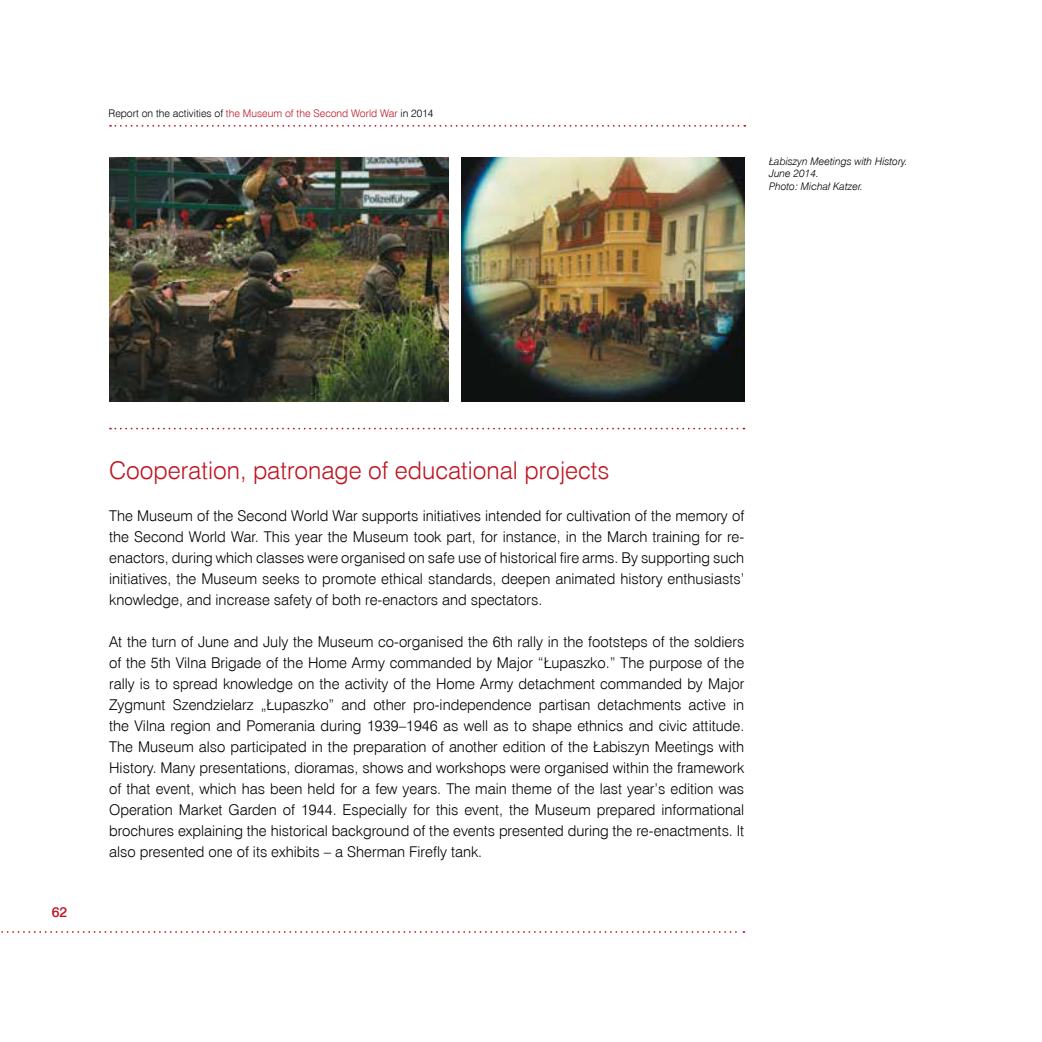
<style>
.page{position:relative;width:1042px;height:1042px;background:#fff}
.page>*{position:absolute;margin:0;border:0;box-sizing:border-box;transform-origin:0 0}
.t1{font:24.5px "Swis 721 Lt EU Normal";color:#be1622}
.t2{font:14.88px/21px "Swis 721 Lt EU Normal";color:#000;text-align:justify}
.t3{font:14px "Swis 721 Md EU Normal";color:#be1622}
.t4{font:10.5px "Swis 721 Lt EU Normal";color:#000}
.t5{font:10.5px/12.4px "Swis 721 Lt EU Italic";color:#000}
.s1{color:#be1622}
</style>
<div class="page">
<svg style="left:110px;top:125px;width:635px;height:2px"></svg>
<svg style="left:1px;top:931px;width:743px;height:2px"></svg>
<svg style="left:110px;top:428px;width:634px;height:1px"></svg>
<img style="left:109px;top:157px;width:339px;height:245px">
<img style="left:461px;top:157px;width:283px;height:245px">
<p class="t4" style="left:109px;top:107px;width:326px">Report on the activities of <span class="s1">the Museum of the Second World War</span> in 2014</p>
<p class="t5" style="left:769px;top:155px;width:140px">Łabiszyn Meetings with History.<br>June 2014.<br>Photo: Michał Katzer.</p>
<p class="t3" style="left:52px;top:903px;width:17px">62</p>
<h1 class="t1" style="left:109px;top:455px;width:502px">Cooperation, patronage of educational projects</h1>
<p class="t2" style="left:109px;top:505px;width:637px">The Museum of the Second World War supports initiatives intended for cultivation of the memory of the Second World War. This year the Museum took part, for instance, in the March training for re&shy;enactors, during which classes were organised on safe use of historical fire arms. By supporting such initiatives, the Museum seeks to promote ethical standards, deepen animated history enthusiasts’ knowledge, and increase safety of both re-enactors and spectators.</p>
<p class="t2" style="left:109px;top:631px;width:637px">At the turn of June and July the Museum co-organised the 6th rally in the footsteps of the soldiers of the 5th Vilna Brigade of the Home Army commanded by Major “Łupaszko.” The purpose of the rally is to spread knowledge on the activity of the Home Army detachment commanded by Major Zygmunt Szendzielarz „Łupaszko” and other pro-independence partisan detachments active in the Vilna region and Pomerania during 1939–1946 as well as to shape ethnics and civic attitude.<br>The Museum also participated in the preparation of another edition of the Łabiszyn Meetings with History. Many presentations, dioramas, shows and workshops were organised within the framework of that event, which has been held for a few years. The main theme of the last year’s edition was Operation Market Garden of 1944. Especially for this event, the Museum prepared informational brochures explaining the historical background of the events presented during the re-enactments. It also presented one of its exhibits – a Sherman Firefly tank.</p>
</div>
